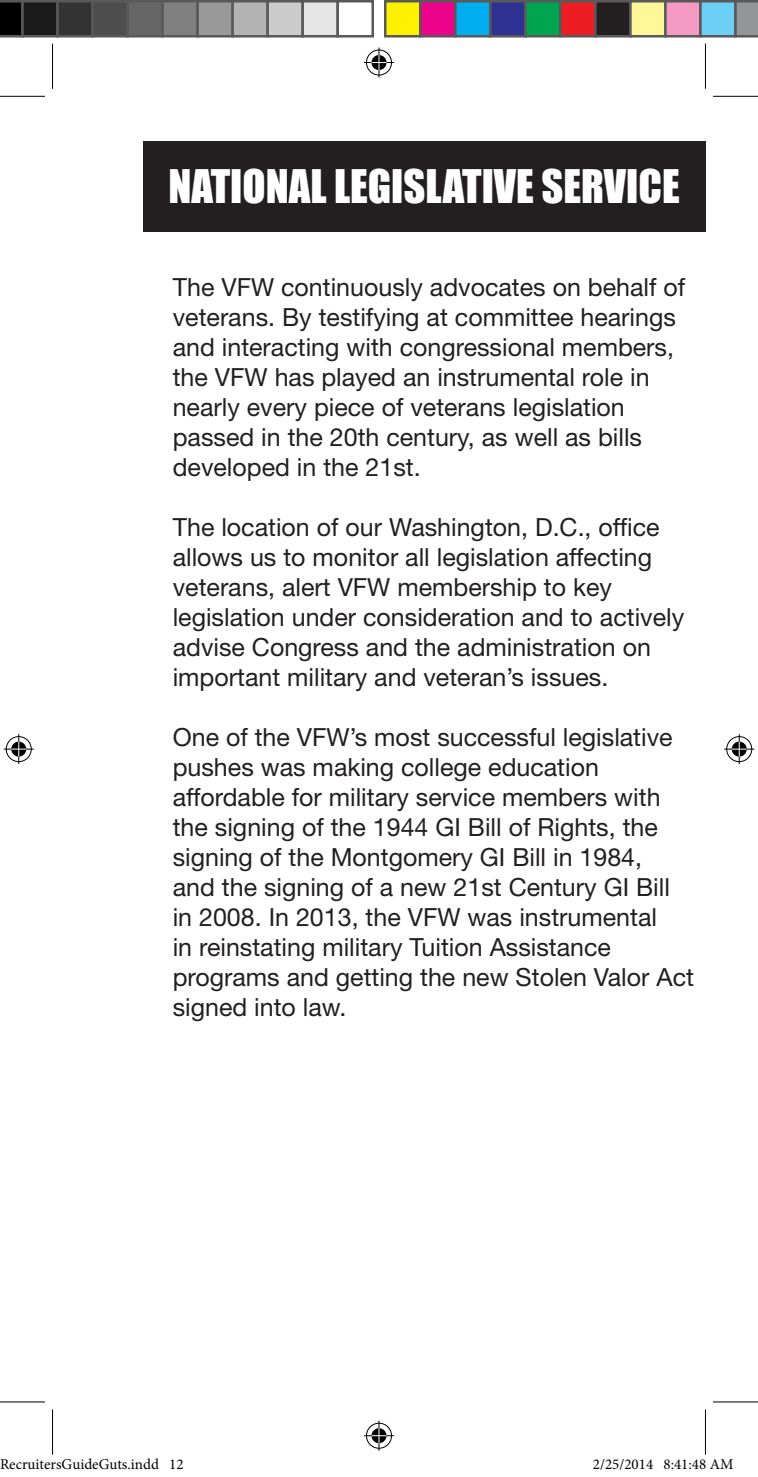
<style>
.page{position:relative;width:758px;height:1477px;background:#fff}
.page>*{position:absolute;margin:0;border:0;box-sizing:border-box;transform-origin:0 0}
.t1{font:42.5px "Impact";color:#fff}
.t2{font:25px/30px "Helvetica Neue LT Std";color:#231f20}
.t3{font:15px "Minion Pro";color:#000}
</style>
<div class="page">
<div style="left:142px;top:141px;width:563px;height:90px;background:#231f20"></div>
<hr style="left:0;top:96px;width:45px;height:1px;background:#000">
<hr style="left:712px;top:96px;width:46px;height:1px;background:#000">
<hr style="left:0;top:1401px;width:45px;height:1px;background:#000">
<hr style="left:712px;top:1401px;width:46px;height:1px;background:#000">
<hr style="left:52px;top:44px;width:1px;height:45px;background:#000">
<hr style="left:52px;top:1409px;width:1px;height:45px;background:#000">
<hr style="left:705px;top:44px;width:1px;height:45px;background:#000">
<div style="left:365px;top:48px;width:28px;height:29px;border:3px solid #fff;border-radius:50%"></div>
<hr style="left:364px;top:61px;width:30px;height:3px;background:#fff">
<hr style="left:377px;top:48px;width:3px;height:30px;background:#fff">
<div style="left:370px;top:53px;width:18px;height:19px;border:3px solid #fff;border-radius:50%"></div>
<div style="left:366px;top:50px;width:26px;height:25px;border:1px solid #000;border-radius:50%"></div>
<hr style="left:364px;top:62px;width:30px;height:1px;background:#000">
<hr style="left:378px;top:48px;width:1px;height:30px;background:#000">
<svg style="left:371px;top:55px;width:15px;height:15px"></svg>
<div style="left:365px;top:1421px;width:28px;height:28px;border:3px solid #fff;border-radius:50%"></div>
<svg style="left:364px;top:1433px;width:30px;height:4px"></svg>
<hr style="left:377px;top:1420px;width:3px;height:30px;background:#fff">
<div style="left:370px;top:1426px;width:18px;height:18px;border:3px solid #fff;border-radius:50%"></div>
<div style="left:366px;top:1422px;width:26px;height:26px;border:1px solid #000;border-radius:50%"></div>
<hr style="left:364px;top:1435px;width:30px;height:1px;background:#000">
<hr style="left:378px;top:1420px;width:1px;height:30px;background:#000">
<svg style="left:371px;top:1428px;width:15px;height:14px"></svg>
<div style="left:5px;top:735px;width:28px;height:28px;border:3px solid #fff;border-radius:50%"></div>
<hr style="left:4px;top:747px;width:30px;height:3px;background:#fff">
<hr style="left:17px;top:734px;width:3px;height:30px;background:#fff">
<div style="left:10px;top:740px;width:18px;height:18px;border:3px solid #fff;border-radius:50%"></div>
<div style="left:6px;top:736px;width:26px;height:26px;border:1px solid #000;border-radius:50%"></div>
<hr style="left:4px;top:748px;width:30px;height:1px;background:#000">
<hr style="left:18px;top:734px;width:1px;height:30px;background:#000">
<svg style="left:11px;top:741px;width:15px;height:15px"></svg>
<div style="left:725px;top:735px;width:28px;height:28px;border:3px solid #fff;border-radius:50%"></div>
<hr style="left:724px;top:747px;width:30px;height:3px;background:#fff">
<hr style="left:737px;top:734px;width:3px;height:30px;background:#fff">
<div style="left:730px;top:740px;width:18px;height:18px;border:3px solid #fff;border-radius:50%"></div>
<div style="left:726px;top:736px;width:26px;height:26px;border:1px solid #000;border-radius:50%"></div>
<hr style="left:724px;top:748px;width:30px;height:1px;background:#000">
<hr style="left:738px;top:734px;width:1px;height:30px;background:#000">
<svg style="left:731px;top:741px;width:15px;height:15px"></svg>
<svg style="left:0;top:0;width:21px;height:38px"></svg>
<div style="left:22px;top:1px;width:36px;height:35px;background:#1a1a1a"></div>
<div style="left:21px;top:0;width:38px;height:38px;border:2px solid #595959"></div>
<div style="left:58px;top:1px;width:34px;height:35px;background:#333"></div>
<div style="left:56px;top:0;width:38px;height:38px;border:2px solid #595959"></div>
<div style="left:92px;top:1px;width:36px;height:35px;background:#4d4d4d"></div>
<div style="left:91px;top:0;width:38px;height:38px;border:2px solid #595959"></div>
<div style="left:128px;top:1px;width:34px;height:35px;background:#666"></div>
<div style="left:126px;top:0;width:38px;height:38px;border:2px solid #595959"></div>
<div style="left:162px;top:1px;width:36px;height:35px;background:#808080"></div>
<div style="left:161px;top:0;width:38px;height:38px;border:2px solid #595959"></div>
<div style="left:198px;top:1px;width:34px;height:35px;background:#999"></div>
<div style="left:196px;top:0;width:38px;height:38px;border:2px solid #595959"></div>
<div style="left:232px;top:1px;width:36px;height:35px;background:#b3b3b3"></div>
<div style="left:231px;top:0;width:38px;height:38px;border:2px solid #595959"></div>
<div style="left:268px;top:1px;width:34px;height:35px;background:#ccc"></div>
<div style="left:266px;top:0;width:38px;height:38px;border:2px solid #595959"></div>
<div style="left:302px;top:1px;width:36px;height:35px;background:#e6e6e6"></div>
<div style="left:301px;top:0;width:38px;height:38px;border:2px solid #595959"></div>
<div style="left:336px;top:0;width:38px;height:38px;border:2px solid #595959"></div>
<div style="left:385px;top:1px;width:35px;height:35px;background:#fff101"></div>
<div style="left:384px;top:0;width:37px;height:38px;border:2px solid #595959"></div>
<div style="left:420px;top:1px;width:35px;height:35px;background:#ed028c"></div>
<div style="left:419px;top:0;width:37px;height:38px;border:2px solid #595959"></div>
<div style="left:455px;top:1px;width:35px;height:35px;background:#00aeef"></div>
<div style="left:454px;top:0;width:37px;height:38px;border:2px solid #595959"></div>
<div style="left:490px;top:1px;width:35px;height:35px;background:#2e3092"></div>
<div style="left:489px;top:0;width:37px;height:38px;border:2px solid #595959"></div>
<div style="left:525px;top:1px;width:35px;height:35px;background:#00a54f"></div>
<div style="left:524px;top:0;width:37px;height:38px;border:2px solid #595959"></div>
<div style="left:560px;top:1px;width:35px;height:35px;background:#ee1d23"></div>
<div style="left:559px;top:0;width:37px;height:38px;border:2px solid #595959"></div>
<div style="left:595px;top:1px;width:35px;height:35px;background:#231f20"></div>
<div style="left:594px;top:0;width:37px;height:38px;border:2px solid #595959"></div>
<div style="left:630px;top:1px;width:35px;height:35px;background:#fff79a"></div>
<div style="left:629px;top:0;width:37px;height:38px;border:2px solid #595959"></div>
<div style="left:665px;top:1px;width:35px;height:35px;background:#f499c2"></div>
<div style="left:664px;top:0;width:37px;height:38px;border:2px solid #595959"></div>
<div style="left:700px;top:1px;width:35px;height:35px;background:#6bcff6"></div>
<div style="left:699px;top:0;width:37px;height:38px;border:2px solid #595959"></div>
<svg style="left:734px;top:0;width:24px;height:38px"></svg>
<div style="left:631px;top:1459px;width:7px;height:10px;border:1px solid #fff;border-radius:50%"></div>
<div style="left:633px;top:1459px;width:4px;height:10px;border:1px solid #fff;border-radius:50%"></div>
<svg style="left:705px;top:1401px;width:29px;height:54px"></svg>
<p class="t1" style="left:168px;top:153px;width:512px">NATIONAL LEGISLATIVE SERVICE</p>
<p class="t2" style="left:173px;top:271px;width:514px">The VFW continuously advocates on behalf of veterans. By testifying at committee hearings and interacting with congressional members, the VFW has played an instrumental role in nearly every piece of veterans legislation passed in the 20th century, as well as bills developed in the 21st.</p>
<p class="t2" style="left:173px;top:511px;width:513px">The location of our Washington, D.C., office allows us to monitor all legislation affecting veterans, alert VFW membership to key legislation under consideration and to actively advise Congress and the administration on important military and veteran’s issues.</p>
<p class="t2" style="left:173px;top:721px;width:522px">One of the VFW’s most successful legislative pushes was making college education affordable for military service members with the signing of the 1944 GI Bill of Rights, the signing of the Montgomery GI Bill in 1984,<br>and the signing of a new 21st Century GI Bill in 2008. In 2013, the VFW was instrumental<br>in reinstating military Tuition Assistance programs and getting the new Stolen Valor Act signed into law.</p>
<p class="t3" style="left:0;top:1454px;width:185px">RecruitersGuideGuts.indd 12</p>
<p class="t3" style="left:592px;top:1454px;width:142px">2/25/2014 8:41:48 AM</p>
</div>
